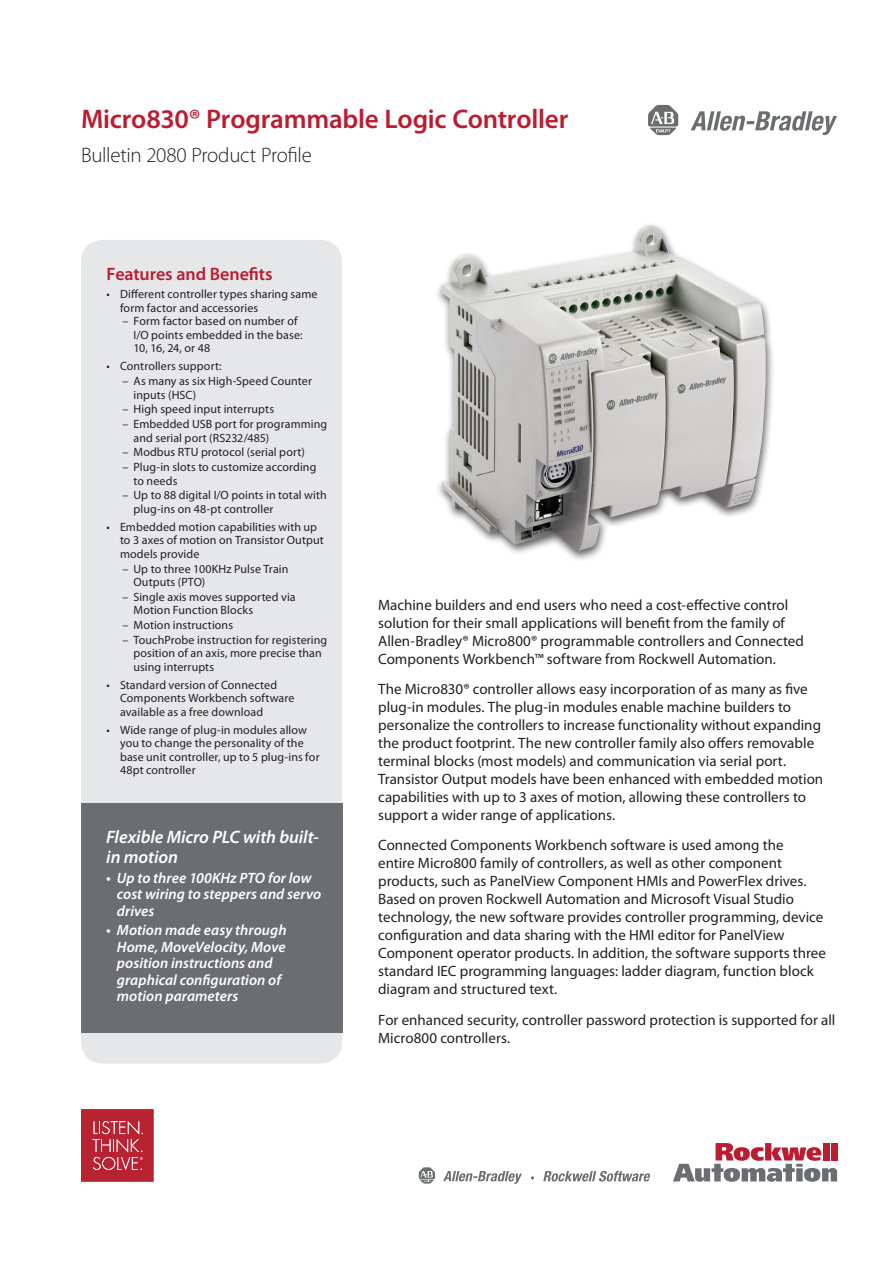
<style>
.page{position:relative;width:893px;height:1263px;background:#fff}
.page>*{position:absolute;margin:0;border:0;box-sizing:border-box;transform-origin:0 0}
.t1{font:600 27px "Myriad Pro";letter-spacing:-.01em;color:#ba1d31}
.t2{font:300 21px "Myriad Pro";letter-spacing:-.015em;color:#231f20}
.t3{font:italic 600 18px/19.5px "Myriad Pro";letter-spacing:-.005em;color:#fff}
.t4{font:600 18px "Myriad Pro";letter-spacing:-.005em;color:#ba1d31}
.t5{font:15px/18px "Myriad Pro";color:#231f20}
.t6{font:italic 600 15px/16.5px "Myriad Pro";letter-spacing:.005em;color:#fff}
.t7{font:12px/13.5px "Myriad Pro";letter-spacing:.01em;color:#231f20}
</style>
<div class="page">
<div style="left:81px;top:240px;width:261px;height:823px;background:#e6e7e9;border-radius:22px"></div>
<div style="left:81px;top:803px;width:261px;height:229px;background:#6c6d70"></div>
<svg style="left:419px;top:1167px;width:16px;height:16px"></svg>
<svg style="left:443px;top:1171px;width:79px;height:13px"></svg>
<svg style="left:543px;top:1171px;width:107px;height:10px"></svg>
<svg style="left:673px;top:1143px;width:164px;height:39px"></svg>
<div style="left:823px;top:1143px;width:6px;height:17px;background:#ba1d31"></div>
<div style="left:831px;top:1143px;width:6px;height:17px;background:#ba1d31"></div>
<svg style="left:81px;top:1109px;width:73px;height:73px;background:#bf3644"></svg>
<svg style="left:691px;top:111px;width:146px;height:24px"></svg>
<svg style="left:648px;top:105px;width:30px;height:30px"></svg>
<div style="left:435px;top:222px;width:340px;height:340px;background:#231f20;opacity:.75"></div>
<img style="left:441px;top:225px;width:326px;height:327px">
<h1 class="t1" style="left:81px;top:102px;width:489px">Micro830® Programmable Logic Controller</h1>
<h2 class="t2" style="left:81px;top:143px;width:232px">Bulletin 2080 Product Profile</h2>
<p class="t4" style="left:106px;top:263px;width:168px">Features and Benefits</p>
<p class="t7" style="left:120px;top:287px;width:199px;text-indent:-14px">• Different controller types sharing same form factor and accessories</p>
<p class="t7" style="left:134px;top:314px;width:170px;text-indent:-11px">– Form factor based on number of<br>I/O points embedded in the base:<br>10, 16, 24, or 48</p>
<p class="t7" style="left:106px;top:359px;width:117px">• Controllers support:</p>
<p class="t7" style="left:134px;top:374px;width:180px;text-indent:-11px">– As many as six High-Speed Counter inputs (HSC)</p>
<p class="t7" style="left:122px;top:402px;width:153px">– High speed input interrupts</p>
<p class="t7" style="left:134px;top:417px;width:195px;text-indent:-11px">– Embedded USB port for programming and serial port (RS232/485)</p>
<p class="t7" style="left:122px;top:445px;width:184px">– Modbus RTU protocol (serial port)</p>
<p class="t7" style="left:134px;top:460px;width:184px;text-indent:-11px">– Plug-in slots to customize according to needs</p>
<p class="t7" style="left:134px;top:488px;width:195px;text-indent:-11px">– Up to 88 digital I/O points in total with plug-ins on 48-pt controller</p>
<p class="t7" style="left:120px;top:520px;width:205px;text-indent:-14px">• Embedded motion capabilities with up to 3 axes of motion on Transistor Output models provide</p>
<p class="t7" style="left:134px;top:561px;width:156px;text-indent:-11px">– Up to three 100KHz Pulse Train<br>Outputs (PTO)</p>
<p class="t7" style="left:134px;top:590px;width:164px;text-indent:-11px">– Single axis moves supported via<br>Motion Function Blocks</p>
<p class="t7" style="left:122px;top:618px;width:112px">– Motion instructions</p>
<p class="t7" style="left:134px;top:633px;width:195px;text-indent:-11px">– TouchProbe instruction for registering position of an axis, more precise than using interrupts</p>
<p class="t7" style="left:120px;top:678px;width:176px;text-indent:-14px">• Standard version of Connected<br>Components Workbench software available as a free download</p>
<p class="t7" style="left:120px;top:722px;width:201px;text-indent:-14px">• Wide range of plug-in modules allow you to change the personality of the base unit controller, up to 5 plug-ins for<br>48pt controller</p>
<p class="t3" style="left:106px;top:827px;width:214px">Flexible Micro PLC with built&shy;in motion</p>
<p class="t6" style="left:117px;top:869px;width:206px;text-indent:-11px">• Up to three 100KHz PTO for low cost wiring to steppers and servo drives</p>
<p class="t6" style="left:117px;top:922px;width:171px;text-indent:-11px">• Motion made easy through<br>Home, MoveVelocity, Move position instructions and graphical configuration of motion parameters</p>
<p class="t5" style="left:378px;top:595px;width:427px">Machine builders and end users who need a cost-effective control solution for their small applications will benefit from the family of Allen-Bradley® Micro800® programmable controllers and Connected Components Workbench™ software from Rockwell Automation.</p>
<p class="t5" style="left:378px;top:680px;width:447px">The Micro830® controller allows easy incorporation of as many as five plug-in modules. The plug-in modules enable machine builders to personalize the controllers to increase functionality without expanding the product footprint. The new controller family also offers removable terminal blocks (most models) and communication via serial port.<br>Transistor Output models have been enhanced with embedded motion capabilities with up to 3 axes of motion, allowing these controllers to support a wider range of applications.</p>
<p class="t5" style="left:378px;top:836px;width:449px">Connected Components Workbench software is used among the<br>entire Micro800 family of controllers, as well as other component products, such as PanelView Component HMIs and PowerFlex drives.<br>Based on proven Rockwell Automation and Microsoft Visual Studio technology, the new software provides controller programming, device configuration and data sharing with the HMI editor for PanelView Component operator products. In addition, the software supports three standard IEC programming languages: ladder diagram, function block diagram and structured text.</p>
<p class="t5" style="left:378px;top:1010px;width:459px">For enhanced security, controller password protection is supported for all<br>Micro800 controllers.</p>
</div>
